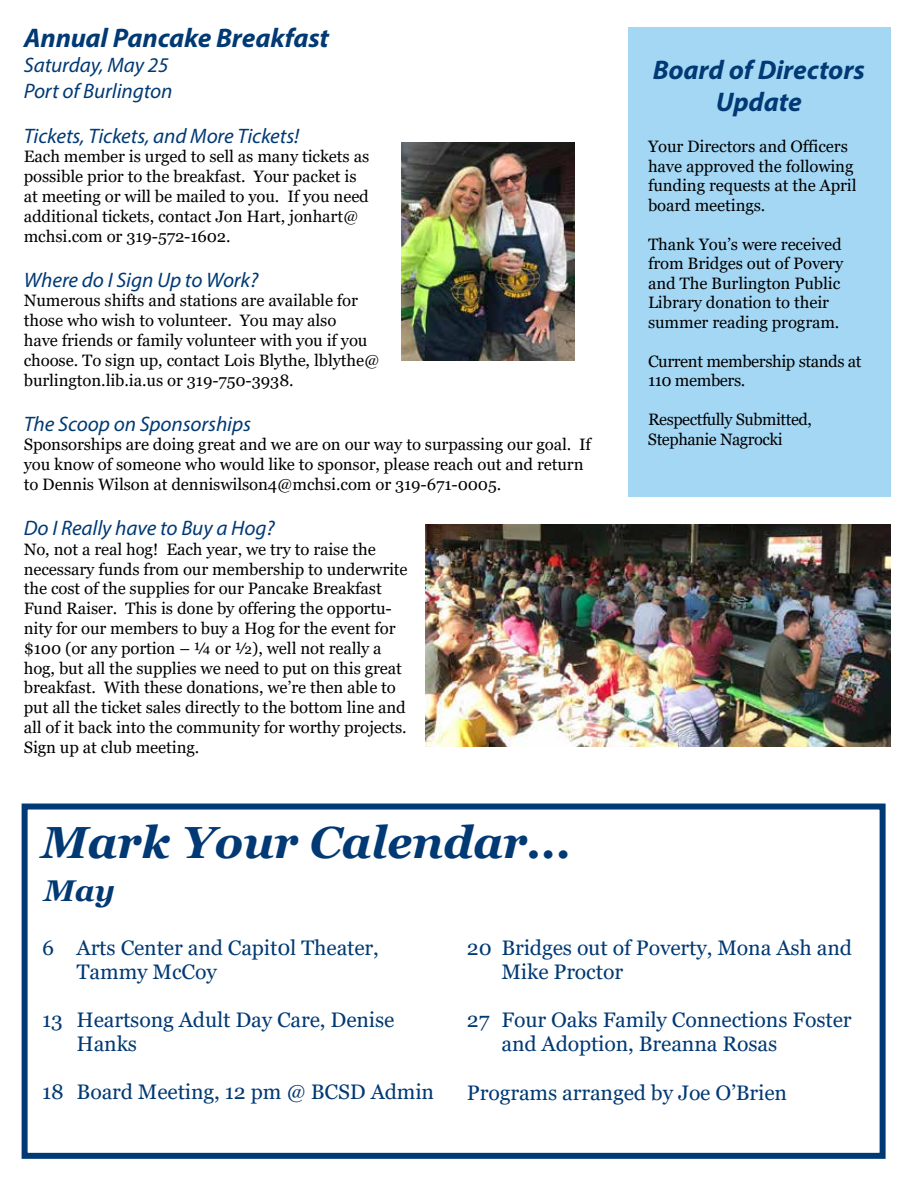
<style>
.page{position:relative;width:918px;height:1188px;background:#fff}
.page>*{position:absolute;margin:0;border:0;box-sizing:border-box;transform-origin:0 0}
.t1{font:italic 700 45px "Georgia";color:#003974}
.t2{font:italic 700 30px "Georgia";color:#003974}
.t3{font:italic 700 27px/32.4px "Myriad Pro";color:#003974;text-align:center}
.t4{font:21px/24px "Georgia";color:#003974}
.t5{font:italic 21px/25.2px "Myriad Pro";color:#003974}
.t6{font:16.5px/19.8px "Georgia";color:#000}
.t7{font:16.5px/19.5px "Georgia";letter-spacing:-.02em;color:#000}
</style>
<div class="page">
<div style="left:629px;top:27px;width:262px;height:470px;background:#a4d7f4"></div>
<img style="left:402px;top:143px;width:173px;height:218px">
<img style="left:426px;top:525px;width:465px;height:222px">
<div style="left:22px;top:804px;width:864px;height:355px;border:6px solid #003974"></div>
<h3 class="t3" style="left:24px;top:21px;width:307px">Annual Pancake Breakfast</h3>
<p class="t5" style="left:24px;top:52px;width:151px">Saturday, May 25<br>Port of Burlington</p>
<p class="t5" style="left:24px;top:123px;width:277px">Tickets, Tickets, and More Tickets!</p>
<p class="t6" style="left:24px;top:147px;width:347px">Each member is urged to sell as many tickets as possible prior to the breakfast. Your packet is at meeting or will be mailed to you. If you need additional tickets, contact Jon Hart, jonhart@ mchsi.com or 319-572-1602.</p>
<p class="t5" style="left:24px;top:267px;width:236px">Where do I Sign Up to Work?</p>
<p class="t6" style="left:24px;top:291px;width:358px">Numerous shifts and stations are available for those who wish to volunteer. You may also<br>have friends or family volunteer with you if you choose. To sign up, contact Lois Blythe, lblythe@ burlington.lib.ia.us or 319-750-3938.</p>
<p class="t5" style="left:24px;top:411px;width:229px">The Scoop on Sponsorships</p>
<p class="t6" style="left:24px;top:435px;width:569px">Sponsorships are doing great and we are on our way to surpassing our goal. If you know of someone who would like to sponsor, please reach out and return to Dennis Wilson at denniswilson4@mchsi.com or 319-671-0005.</p>
<p class="t5" style="left:24px;top:515px;width:252px">Do I Really have to Buy a Hog?</p>
<p class="t6" style="left:24px;top:540px;width:386px">No, not a real hog! Each year, we try to raise the necessary funds from our membership to underwrite the cost of the supplies for our Pancake Breakfast Fund Raiser. This is done by offering the opportu&shy;nity for our members to buy a Hog for the event for $100 (or any portion – ¼ or ½), well not really a hog, but all the supplies we need to put on this great breakfast. With these donations, we’re then able to put all the ticket sales directly to the bottom line and all of it back into the community for worthy projects.<br>Sign up at club meeting.</p>
<h3 class="t3" style="left:653px;top:53px;width:213px">Board of Directors<br>Update</h3>
<p class="t6" style="left:648px;top:137px;width:210px">Your Directors and Officers have approved the following funding requests at the April board meetings.</p>
<p class="t6" style="left:648px;top:235px;width:197px">Thank You’s were received from Bridges out of Povery and The Burlington Public<br>Library donation to their summer reading program.</p>
<p class="t6" style="left:648px;top:352px;width:215px">Current membership stands at<br>110 members.</p>
<p class="t7" style="left:648px;top:410px;width:166px">Respectfully Submitted,<br>Stephanie Nagrocki</p>
<h1 class="t1" style="left:41px;top:813px;width:533px">Mark Your Calendar...</h1>
<h2 class="t2" style="left:44px;top:871px;width:73px">May</h2>
<p class="t4" style="left:77px;top:937px;width:304px;text-indent:-35px">6 Arts Center and Capit0l Theater,<br>Tammy McCoy</p>
<p class="t4" style="left:77px;top:1009px;width:320px;text-indent:-35px">13 Heartsong Adult Day Care, Denise<br>Hanks</p>
<p class="t4" style="left:42px;top:1081px;width:394px">18 Board Meeting, 12 pm @ BCSD Admin</p>
<p class="t4" style="left:501px;top:937px;width:352px;text-indent:-35px">20 Bridges out of Poverty, Mona Ash and<br>Mike Proctor</p>
<p class="t4" style="left:501px;top:1009px;width:352px;text-indent:-35px">27 Four Oaks Family Connections Foster and Adoption, Breanna Rosas</p>
<p class="t4" style="left:467px;top:1081px;width:322px">Programs arranged by Joe O’Brien</p>
</div>
